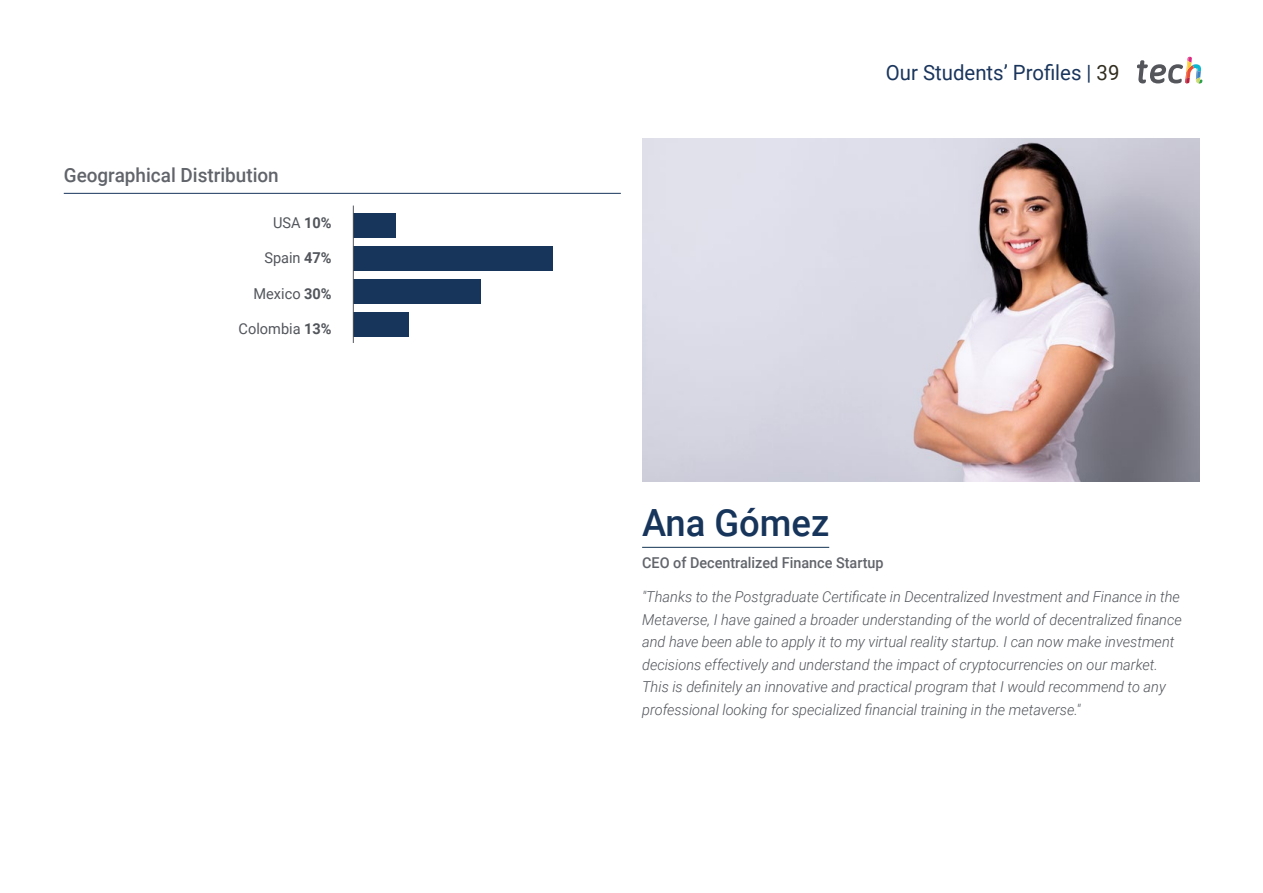
<style>
.page{position:relative;width:1263px;height:893px;background:#fff}
.page>*{position:absolute;margin:0;border:0;box-sizing:border-box;transform-origin:0 0}
.t1{font:500 37.5px "Roboto";color:#17355b}
.t2{font:21px "Roboto";color:#1a355c}
.t3{font:500 19.5px "Roboto";color:#61646a}
.t4{font:italic 300 15px/22.5px "Roboto";color:#52555b}
.t5{font:15px "Roboto";color:#52555b}
.t6{font:500 15px "Roboto";color:#61646a;scale:.96 1}
.s1{font-weight:700}
.s2{color:#312e20}
</style>
<div class="page">
<img style="left:642px;top:138px;width:557px;height:343px">
<svg style="left:1137px;top:57px;width:65px;height:27px"></svg>
<hr style="left:642px;top:547px;width:187px;height:1px;background:#123352">
<hr style="left:64px;top:193px;width:557px;height:1px;background:#17355b">
<div style="left:353px;top:279px;width:128px;height:25px;background:#17355b"></div>
<div style="left:353px;top:214px;width:43px;height:24px;background:#17355b"></div>
<div style="left:353px;top:246px;width:200px;height:25px;background:#17355b"></div>
<div style="left:354px;top:312px;width:55px;height:25px;background:#17355b"></div>
<hr style="left:353px;top:206px;width:1px;height:137px;background:#52555b">
<h3 class="t3" style="left:64px;top:161px;width:217px">Geographical Distribution</h3>
<p class="t5" style="left:273px;top:212px;width:60px">USA <span class="s1">10%</span></p>
<p class="t5" style="left:264px;top:248px;width:69px">Spain <span class="s1">47%</span></p>
<p class="t5" style="left:254px;top:283px;width:80px">Mexico <span class="s1">30%</span></p>
<p class="t5" style="left:239px;top:319px;width:95px">Colombia <span class="s1">13%</span></p>
<h2 class="t2" style="left:886px;top:57px;width:235px">Our Students’ Profiles | <span class="s2">39</span></h2>
<h1 class="t1" style="left:642px;top:496px;width:189px">Ana Gómez</h1>
<p class="t6" style="left:642px;top:552px;width:253px">CEO of Decentralized Finance Startup</p>
<p class="t4" style="left:642px;top:585px;width:541px">"Thanks to the Postgraduate Certificate in Decentralized Investment and Finance in the Metaverse, I have gained a broader understanding of the world of decentralized finance and have been able to apply it to my virtual reality startup. I can now make investment decisions effectively and understand the impact of cryptocurrencies on our market.<br>This is definitely an innovative and practical program that I would recommend to any professional looking for specialized financial training in the metaverse."</p>
</div>
